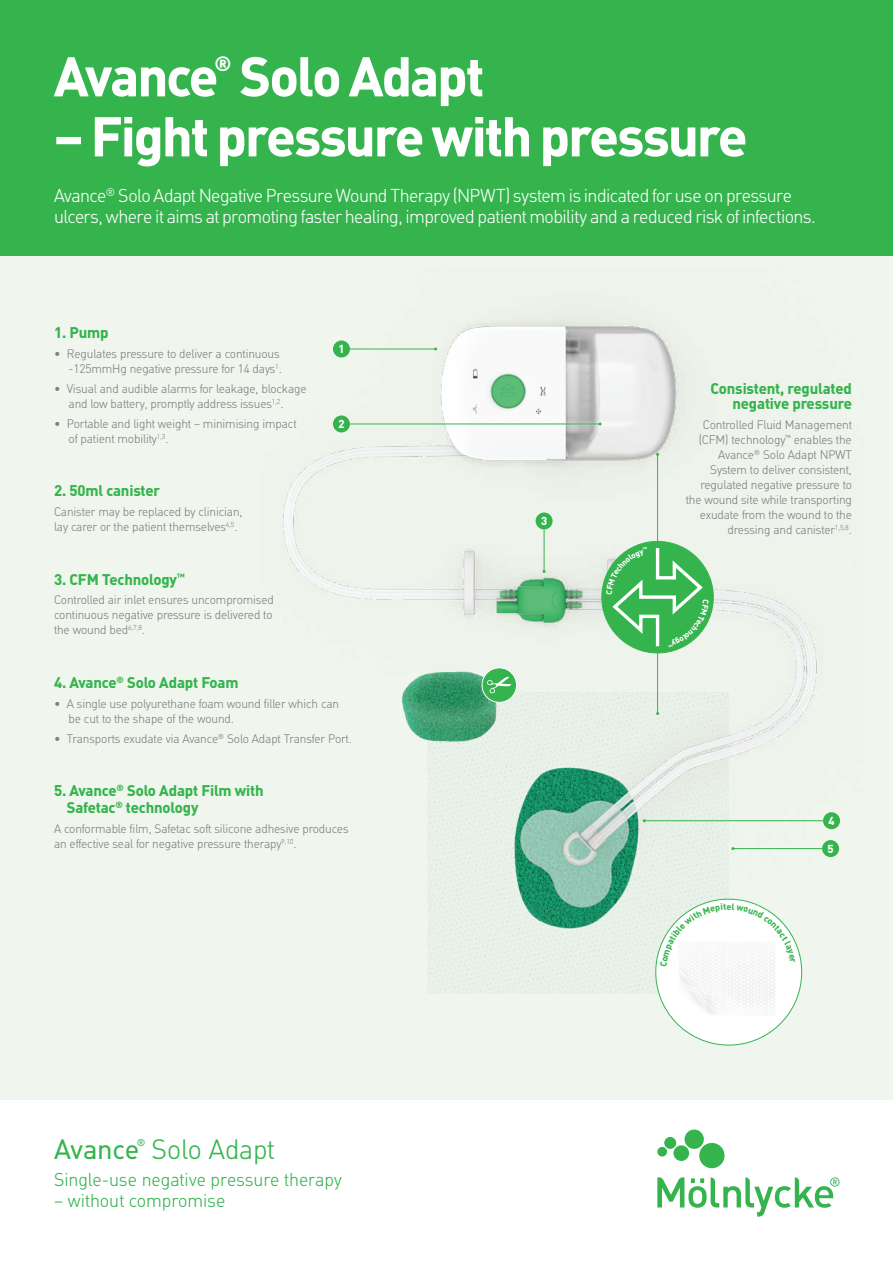
<style>
.page{position:relative;width:893px;height:1263px;background:#fff}
.page>*{position:absolute;margin:0;border:0;box-sizing:border-box;transform-origin:0 0}
.t1{font:700 54px "MHC Din";letter-spacing:-.03em;color:#fff}
.t2{font:300 27px "MHC Din";letter-spacing:-.005em;color:#35b44e}
.t3{font:700 20.1px "MHC Din";color:#fff}
.t4{font:300 18px/21px "MHC Din";letter-spacing:-.03em;color:#fff}
.t5{font:300 18px "MHC Din";color:#35b44e}
.t6{font:700 15px/17.1px "MHC Din";letter-spacing:-.01em;color:#35b44e}
.t7{font:300 12px/15px "MHC Din";letter-spacing:-.01em;color:#7c7f81}
.t8{font:700 11.25px "MHC Din";color:#fff}
.t9{font:9.6px "MHC Din";color:#35b44e}
.s1{font-weight:400}
</style>
<div class="page">
<div style="left:0;top:256px;width:893px;height:843px;background:#f0f6ed"></div>
<img style="left:282px;top:320px;width:558px;height:673px">
<hr style="left:350px;top:424px;width:250px;height:1px;background:#35b44e">
<hr style="left:350px;top:349px;width:86px;height:1px;background:#35b44e">
<div style="left:333px;top:340px;width:17px;height:17px;background:#35b44e;border-radius:50%"></div>
<div style="left:333px;top:415px;width:17px;height:17px;background:#35b44e;border-radius:50%"></div>
<div style="left:0;top:0;width:893px;height:256px;background:#35b44e"></div>
<svg style="left:657px;top:1129px;width:182px;height:88px"></svg>
<hr style="left:657px;top:454px;width:1px;height:93px;background:#35b44e">
<hr style="left:544px;top:529px;width:1px;height:42px;background:#35b44e">
<hr style="left:644px;top:820px;width:179px;height:1px;background:#35b44e">
<hr style="left:733px;top:848px;width:89px;height:1px;background:#35b44e">
<hr style="left:657px;top:638px;width:1px;height:75px;background:#35b44e">
<div style="left:823px;top:812px;width:17px;height:17px;background:#35b44e;border-radius:50%"></div>
<div style="left:822px;top:840px;width:17px;height:17px;background:#35b44e;border-radius:50%"></div>
<div style="left:536px;top:512px;width:17px;height:17px;background:#35b44e;border-radius:50%"></div>
<div style="left:602px;top:541px;width:111px;height:112px;background:#35b44e;border-radius:50%"></div>
<img style="left:389px;top:668px;width:115px;height:81px">
<div style="left:482px;top:668px;width:35px;height:34px;background:#35b44e;border-radius:50%"></div>
<div style="left:482px;top:668px;width:35px;height:35px;border:1px solid #fff;border-radius:50%"></div>
<svg style="left:487px;top:677px;width:24px;height:16px"></svg>
<svg style="left:648px;top:891px;width:161px;height:155px"></svg>
<svg style="left:606px;top:545px;width:103px;height:105px"></svg>
<h3 class="t3" style="left:214px;top:52px;width:18px">®</h3>
<h1 class="t1" style="left:54px;top:43px;width:432px">Avance Solo Adapt</h1>
<h1 class="t1" style="left:54px;top:103px;width:695px">– Fight pressure with pressure</h1>
<h3 class="t4" style="left:54px;top:184px;width:763px">Avance<sup>®</sup> Solo Adapt Negative Pressure Wound Therapy (NPWT) system is indicated for use on pressure ulcers, where it aims at promoting faster healing, improved patient mobility and a reduced risk of infections.</h3>
<p class="t6" style="left:54px;top:324px;width:56px">1. Pump</p>
<p class="t7" style="left:54px;top:346px;width:229px;text-align:right">• Regulates pressure to deliver a continuous -125mmHg negative pressure for 14 days<sup>1</sup>.</p>
<p class="t7" style="left:69px;top:381px;width:240px;text-indent:-15px">• Visual and audible alarms for leakage, blockage and low battery, promptly address issues<sup>1,2</sup>.</p>
<p class="t7" style="left:69px;top:416px;width:229px;text-indent:-15px">• Portable and light weight – minimising impact of patient mobility<sup>1,3</sup>.</p>
<p class="t6" style="left:54px;top:482px;width:108px">2. 50ml canister</p>
<p class="t7" style="left:54px;top:504px;width:190px">Canister may be replaced by clinician, lay carer or the patient themselves<sup>4,5</sup>.</p>
<p class="t6" style="left:54px;top:570px;width:132px">3. CFM Technology<sup>™</sup></p>
<p class="t7" style="left:54px;top:592px;width:221px;text-align:justify">Controlled air inlet ensures uncompromised continuous negative pressure is delivered to the wound bed<sup>6,7,8</sup>.</p>
<p class="t8" style="left:338px;top:342px;width:8px">1</p>
<p class="t8" style="left:338px;top:417px;width:8px">2</p>
<p class="t6" style="left:54px;top:674px;width:186px">4. Avance<sup>®</sup> Solo Adapt Foam</p>
<p class="t7" style="left:69px;top:696px;width:272px;text-indent:-15px">• A single use polyurethane foam wound filler which can be cut to the shape of the wound.</p>
<p class="t7" style="left:54px;top:730px;width:299px">• Transports exudate via Avance<sup>®</sup> Solo Adapt Transfer Port.</p>
<p class="t6" style="left:67px;top:782px;width:198px;text-indent:-13px">5. Avance<sup>®</sup> Solo Adapt Film with<br>Safetac<sup>®</sup> technology</p>
<p class="t7" style="left:54px;top:821px;width:296px">A conformable film, Safetac soft silicone adhesive produces an effective seal for negative pressure therapy<sup>9,10</sup>.</p>
<p class="t9" style="left:137px;top:1136px;width:10px">®</p>
<h3 class="t5" style="left:54px;top:1168px;width:289px">Single-use negative pressure therapy</h3>
<h3 class="t5" style="left:54px;top:1189px;width:173px">– without compromise</h3>
<h2 class="t2" style="left:54px;top:1132px;width:222px"><span class="s1">Avance</span> Solo Adapt</h2>
<p class="t8" style="left:541px;top:514px;width:8px">3</p>
<p class="t6" style="left:710px;top:381px;width:143px;line-height:15px;text-align:right">Consistent, regulated negative pressure</p>
<p class="t7" style="left:686px;top:416px;width:168px;text-align:right">Controlled Fluid Management (CFM) technology<sup>™</sup> enables the<br>Avance<sup>®</sup> Solo Adapt NPWT<br>System to deliver consistent, regulated negative pressure to the wound site while transporting exudate from the wound to the dressing and canister<sup>1,5,8</sup>.</p>
<p class="t8" style="left:828px;top:814px;width:8px">4</p>
<p class="t8" style="left:827px;top:842px;width:8px">5</p>
</div>
